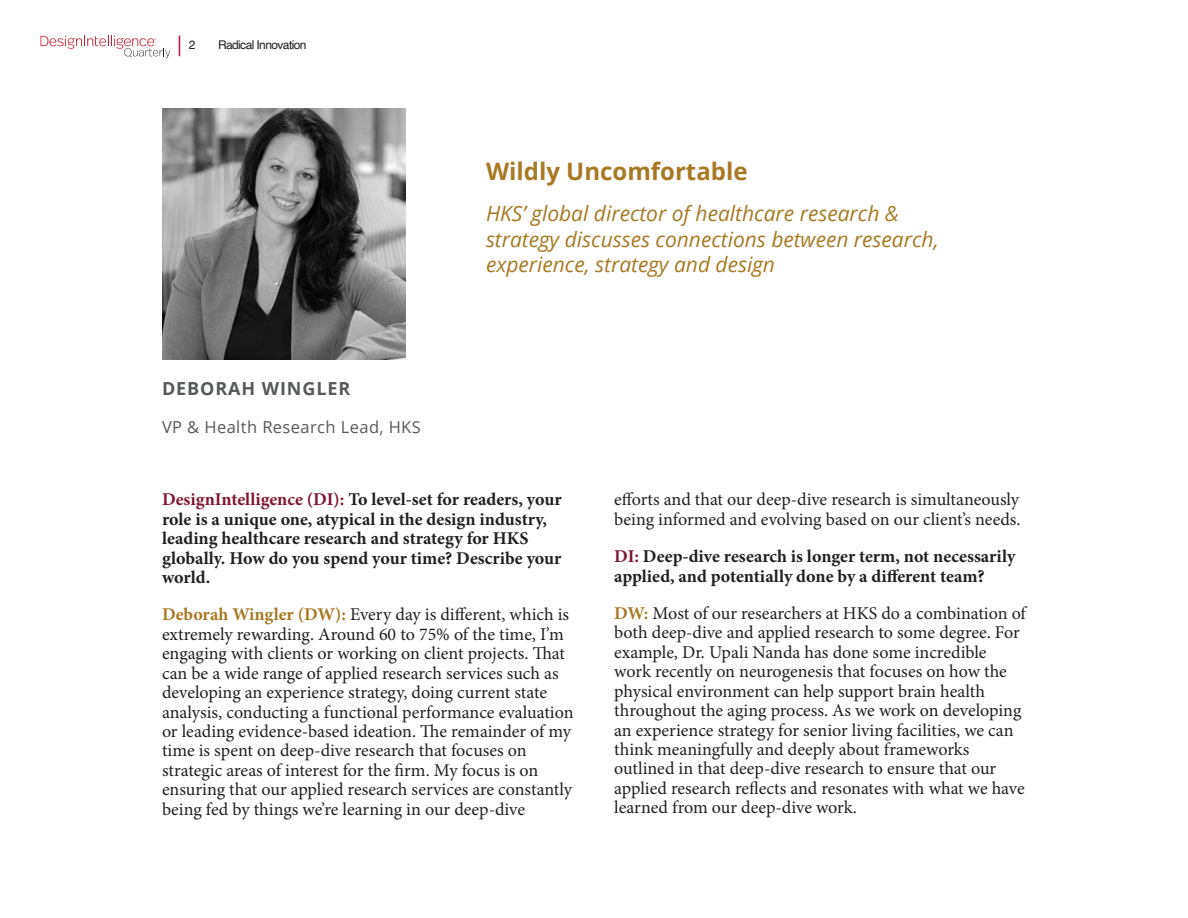
<style>
.page{position:relative;width:1188px;height:918px;background:#fff}
.page>*{position:absolute;margin:0;border:0;box-sizing:border-box;transform-origin:0 0}
.intro_copy{font:700 24px "Open Sans";color:#a87924}
.intro_copy-2{font:italic 21px/25.5px "Open Sans";color:#a87924}
.t1{font:18px/19.4px "Minion Pro";color:#231f20}
.t2{font:700 18px/19.4px "Minion Pro";color:#231f20}
.intro_copy-3{font:700 18px "Open Sans";letter-spacing:.05em;color:#57585a}
.intro_copy-4{font:16.5px "Open Sans";letter-spacing:.025em;color:#57585a}
.t3{font:12px "Helvetica";letter-spacing:-.05em;color:#231f20}
.s1{color:#821531}
.s2{font-weight:700;color:#a87924}
</style>
<div class="page">
<svg style="left:179px;top:36px;width:1px;height:20px"></svg>
<svg style="left:40px;top:36px;width:130px;height:22px"></svg>
<img style="left:162px;top:108px;width:244px;height:251px">
<p class="t3" style="left:189px;top:36px;width:8px">2</p>
<p class="t3" style="left:218px;top:36px;width:90px">Radical Innovation</p>
<p class="intro_copy-3" style="left:162px;top:376px;width:190px">DEBORAH WINGLER</p>
<p class="intro_copy-4" style="left:162px;top:415px;width:260px">VP &amp; Health Research Lead, HKS</p>
<p class="intro_copy" style="left:486px;top:155px;width:263px">Wildly Uncomfortable</p>
<p class="intro_copy-2" style="left:486px;top:200px;width:454px">HKS’ global director of healthcare research &amp; strategy discusses connections between research, experience, strategy and design</p>
<p class="t2" style="left:162px;top:490px;width:401px"><span class="s1">DesignIntelligence (DI):</span> To level-set for readers, your role is a unique one, atypical in the design industry, leading healthcare research and strategy for HKS globally. How do you spend your time? Describe your world.</p>
<p class="t1" style="left:162px;top:605px;width:413px"><span class="s2">Deborah Wingler (DW):</span> Every day is different, which is extremely rewarding. Around 60 to 75% of the time, I’m engaging with clients or working on client projects. That can be a wide range of applied research services such as developing an experience strategy, doing current state analysis, conducting a functional performance evaluation or leading evidence-based ideation. The remainder of my time is spent on deep-dive research that focuses on strategic areas of interest for the firm. My focus is on ensuring that our applied research services are constantly being fed by things we’re learning in our deep-dive</p>
<p class="t1" style="left:614px;top:490px;width:408px">efforts and that our deep-dive research is simultaneously being informed and evolving based on our client’s needs.</p>
<p class="t2" style="left:614px;top:546px;width:403px"><span class="s1">DI:</span> Deep-dive research is longer term, not necessarily applied, and potentially done by a different team?</p>
<p class="t1" style="left:614px;top:604px;width:413px"><span class="s2">DW:</span> Most of our researchers at HKS do a combination of both deep-dive and applied research to some degree. For example, Dr. Upali Nanda has done some incredible work recently on neurogenesis that focuses on how the physical environment can help support brain health throughout the aging process. As we work on developing an experience strategy for senior living facilities, we can think meaningfully and deeply about frameworks outlined in that deep-dive research to ensure that our applied research reflects and resonates with what we have learned from our deep-dive work.</p>
</div>
